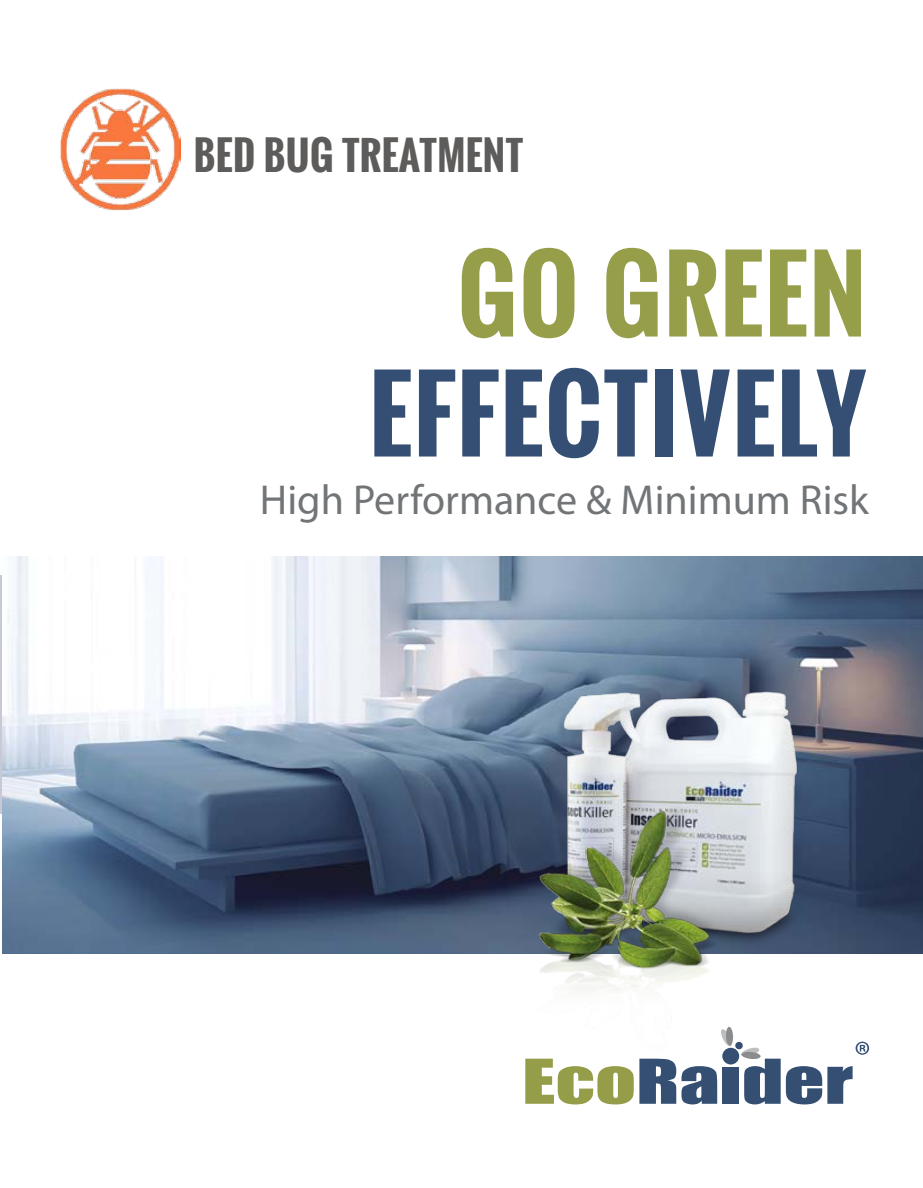
<style>
.page{position:relative;width:923px;height:1188px;background:#fff}
.page>*{position:absolute;margin:0;border:0;box-sizing:border-box;transform-origin:0 0}
.t1{font:700 99px "Oswald";letter-spacing:.02em;color:#344f73}
.t2{font:700 99px "Oswald";letter-spacing:.02em;color:#969e49}
.t3{font:42px "Myriad Pro";color:#727577}
.t4{font:700 39px "Oswald";letter-spacing:.01em;color:#5d5c5b}
</style>
<div class="page">
<hr style="left:0;top:575px;width:3px;height:239px;background:#c8c9d4">
<img style="left:3px;top:557px;width:920px;height:396px">
<svg style="left:525px;top:1059px;width:192px;height:45px"></svg>
<div style="left:723px;top:1067px;width:16px;height:37px;background:#354f73"></div>
<div style="left:722px;top:1048px;width:17px;height:17px;background:#354f73;border-radius:50%"></div>
<div style="left:735px;top:1042px;width:8px;height:7px;background:#354f73;border-radius:50%"></div>
<svg style="left:721px;top:1029px;width:11px;height:16px"></svg>
<div style="left:726px;top:1027px;width:7px;height:19px;background:#8a8c8e;border-radius:50%"></div>
<svg style="left:741px;top:1042px;width:128px;height:62px"></svg>
<img style="left:61px;top:89px;width:119px;height:122px">
<img style="left:553px;top:691px;width:251px;height:259px">
<img style="left:537px;top:801px;width:184px;height:191px">
<p class="t4" style="left:194px;top:126px;width:331px">BED BUG TREATMENT</p>
<h1 class="t2" style="left:458px;top:220px;width:410px">GO GREEN</h1>
<h1 class="t1" style="left:369px;top:340px;width:498px">EFFECTIVELY</h1>
<p class="t3" style="left:260px;top:474px;width:611px">High Performance &amp; Minimum Risk</p>
</div>
